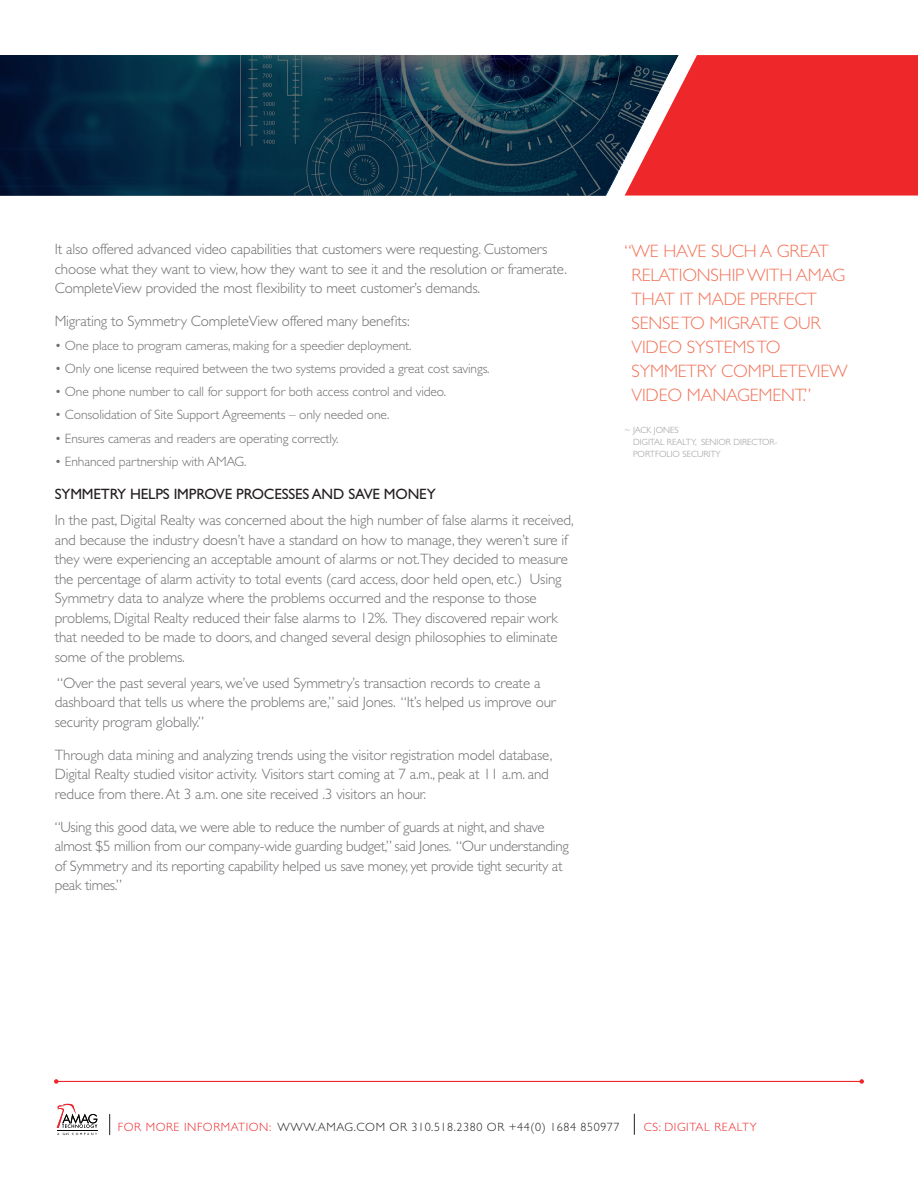
<style>
.page{position:relative;width:918px;height:1188px;background:#fff}
.page>*{position:absolute;margin:0;border:0;box-sizing:border-box;transform-origin:0 0}
.t1{font:300 18px/24px "Gill Sans";letter-spacing:-.01em;color:#f3745a}
.t2{font:300 15px/19.5px "Gill Sans";letter-spacing:-.01em;color:#6c6d70}
.t3{font:15px "Gill Sans";letter-spacing:-.01em;color:#231f20}
.t4{font:300 13.5px "Gill Sans";letter-spacing:-.01em;color:#6c6d70}
.t5{font:300 12px "Gill Sans";letter-spacing:.05em;color:#231f20}
.t6{font:300 12px "Gill Sans";letter-spacing:.05em;color:#ee272b}
.t7{font:300 9px/12px "Gill Sans";color:#95979a}
.s1{color:#ee272b}
.s2{color:#ee292c}
</style>
<div class="page">
<svg style="left:0;top:55px;width:625px;height:141px;background:#0d3147"></svg>
<svg style="left:625px;top:55px;width:293px;height:141px;background:#e03338"></svg>
<svg style="left:109px;top:1114px;width:1px;height:21px"></svg>
<svg style="left:57px;top:1104px;width:40px;height:31px"></svg>
<hr style="left:56px;top:1081px;width:806px;height:1px;background:#ee272b">
<svg style="left:54px;top:1079px;width:4px;height:5px"></svg>
<svg style="left:860px;top:1079px;width:4px;height:5px"></svg>
<svg style="left:634px;top:1114px;width:1px;height:21px"></svg>
<p class="t2" style="left:55px;top:240px;width:514px">It also offered advanced video capabilities that customers were requesting. Customers choose what they want to view, how they want to see it and the resolution or framerate.<br>CompleteView provided the most flexibility to meet customer’s demands.</p>
<p class="t2" style="left:55px;top:312px;width:356px">Migrating to Symmetry CompleteView offered many benefits:</p>
<p class="t4" style="left:55px;top:337px;width:358px">• One place to program cameras, making for a speedier deployment.</p>
<p class="t4" style="left:55px;top:361px;width:436px">• Only one license required between the two systems provided a great cost savings.</p>
<p class="t4" style="left:55px;top:384px;width:393px">• One phone number to call for support for both access control and video.</p>
<p class="t4" style="left:55px;top:407px;width:336px">• Consolidation of Site Support Agreements – only needed one.</p>
<p class="t4" style="left:55px;top:430px;width:285px">• Ensures cameras and readers are operating correctly.</p>
<p class="t4" style="left:55px;top:454px;width:193px">• Enhanced partnership with AMAG.</p>
<p class="t3" style="left:55px;top:485px;width:382px">SYMMETRY HELPS IMPROVE PROCESSES AND SAVE MONEY</p>
<p class="t2" style="left:55px;top:510px;width:520px">In the past, Digital Realty was concerned about the high number of false alarms it received, and because the industry doesn’t have a standard on how to manage, they weren’t sure if they were experiencing an acceptable amount of alarms or not.They decided to measure the percentage of alarm activity to total events (card access, door held open, etc.) Using Symmetry data to analyze where the problems occurred and the response to those problems, Digital Realty reduced their false alarms to 12%. They discovered repair work that needed to be made to doors, and changed several design philosophies to eliminate some of the problems.</p>
<p class="t2" style="left:55px;top:673px;width:503px">“Over the past several years, we’ve used Symmetry’s transaction records to create a dashboard that tells us where the problems are,” said Jones. “It’s helped us improve our security program globally.”</p>
<p class="t2" style="left:55px;top:745px;width:499px">Through data mining and analyzing trends using the visitor registration model database,<br>Digital Realty studied visitor activity. Visitors start coming at 7 a.m., peak at 11 a.m. and reduce from there. At 3 a.m. one site received .3 visitors an hour.</p>
<p class="t2" style="left:55px;top:817px;width:516px">“Using this good data, we were able to reduce the number of guards at night, and shave almost $5 million from our company-wide guarding budget,” said Jones. “Our understanding of Symmetry and its reporting capability helped us save money, yet provide tight security at peak times.”</p>
<p class="t1" style="left:632px;top:239px;width:218px;text-indent:-7px">“WE HAVE SUCH A GREAT<br>RELATIONSHIP WITH AMAG<br>THAT IT MADE PERFECT<br>SENSE TO MIGRATE OUR<br>VIDEO SYSTEMS TO<br>SYMMETRY COMPLETEVIEW<br>VIDEO MANAGEMENT.”</p>
<p class="t7" style="left:633px;top:424px;width:146px;text-indent:-8px">~ JACK JONES<br>DIGITAL REALTY, SENIOR DIRECTOR-<br>PORTFOLIO SECURITY</p>
<p class="t5" style="left:118px;top:1120px;width:503px"><span class="s1">FOR MORE INFORMATION:</span> WWW.AMAG.COM OR 310.518.2380 OR +44(0) 1684 850977</p>
<p class="t6" style="left:644px;top:1120px;width:114px"><span class="s2">CS:</span> DIGITAL REALTY</p>
</div>
